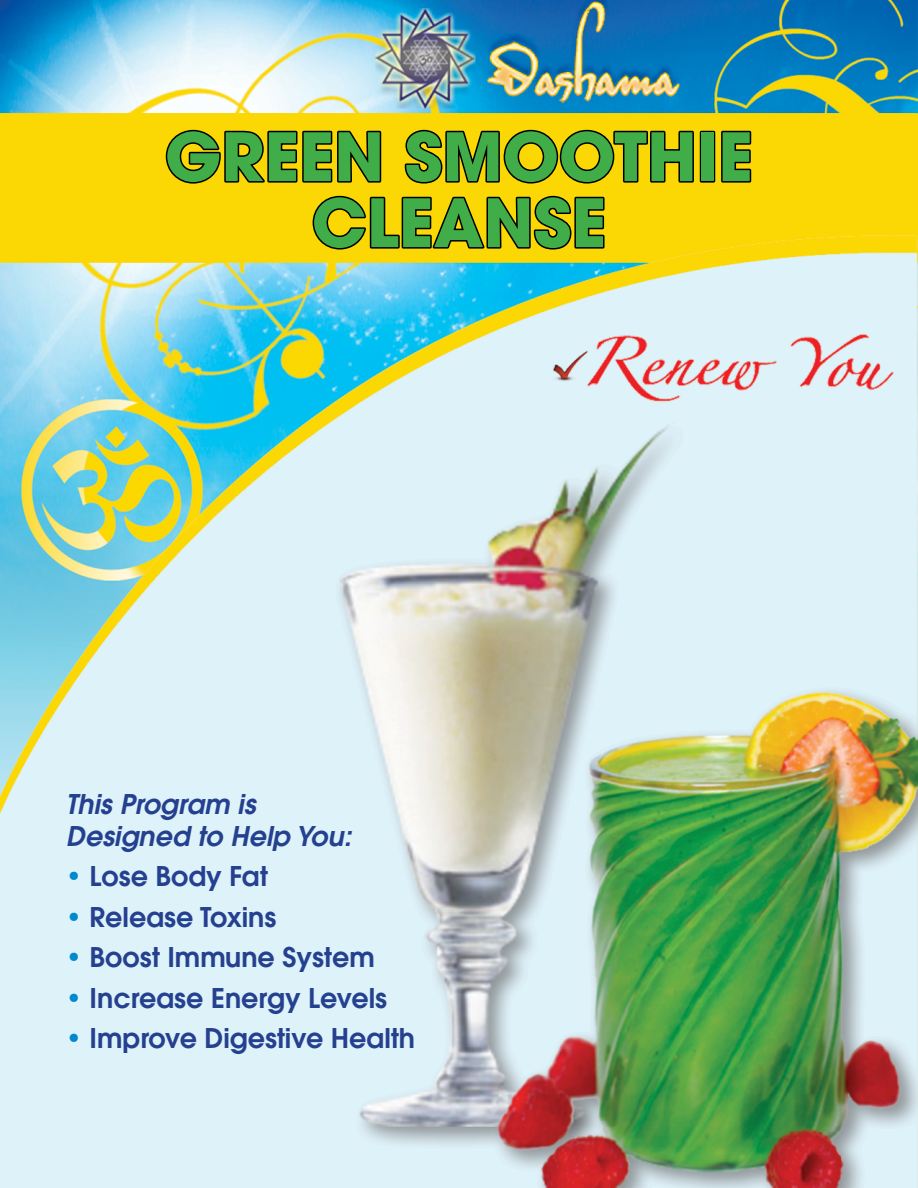
<style>
.page{position:relative;width:918px;height:1188px;background:#fff}
.page>*{position:absolute;margin:0;border:0;box-sizing:border-box;transform-origin:0 0}
.t1{font:700 66px/66px "Avant Garde";color:#41ad49;text-align:center}
.t2{font:600 27px "Avant Garde";color:#25408f}
.t3{font:italic 600 27px/31.5px "Avant Garde";color:#25408f}
.s1{color:#0089cf}
</style>
<div class="page">
<img style="left:0;top:0;width:918px;height:1188px">
<svg style="left:164px;top:128px;width:219px;height:57px;background:#b09702"></svg>
<svg style="left:403px;top:128px;width:292px;height:57px;background:#b29802"></svg>
<div style="left:700px;top:131px;width:15px;height:52px;border:3px solid #000"></div>
<svg style="left:720px;top:129px;width:33px;height:55px;background:#a38c01"></svg>
<svg style="left:311px;top:193px;width:295px;height:58px;background:#b79d02"></svg>
<h1 class="t1" style="left:165px;top:123px;width:582px">GREEN SMOOTHIE<br>CLEANSE</h1>
<p class="t3" style="left:66px;top:788px;width:287px">This Program is<br>Designed to Help You:</p>
<p class="t2" style="left:66px;top:859px;width:204px"><span class="s1">•</span> Lose Body Fat</p>
<p class="t2" style="left:66px;top:899px;width:212px"><span class="s1">•</span> Release Toxins</p>
<p class="t2" style="left:66px;top:940px;width:310px"><span class="s1">•</span> Boost Immune System</p>
<p class="t2" style="left:66px;top:980px;width:323px"><span class="s1">•</span> Increase Energy Levels</p>
<p class="t2" style="left:66px;top:1021px;width:351px"><span class="s1">•</span> Improve Digestive Health</p>
</div>
